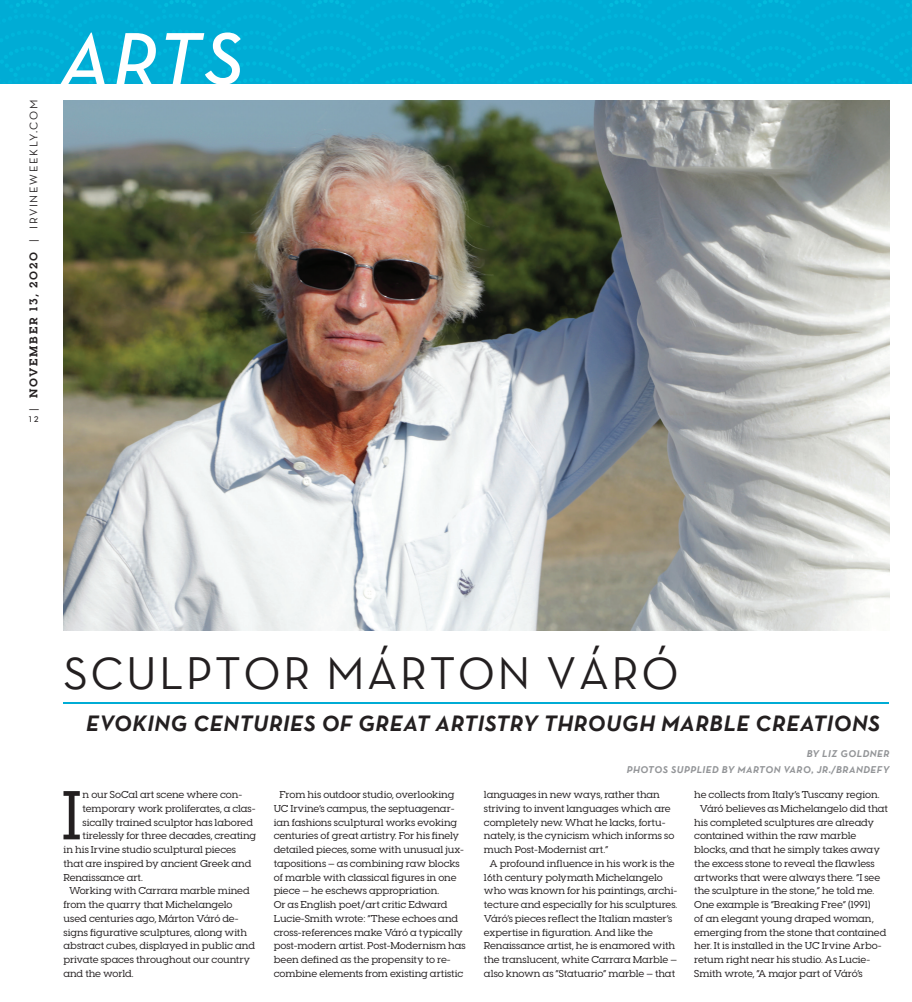
<style>
.page{position:relative;width:912px;height:1002px;background:#fff}
.page>*{position:absolute;margin:0;border:0;box-sizing:border-box;transform-origin:0 0}
.t1{font:italic 600 75px "Neutraface Text TT";color:#fff}
.t2{font:500 68.88px "Visby Slab CF";color:#231f20}
.t3{font:46.25px "Neutraface Text TT";letter-spacing:.05em;color:#231f20}
.t4{font:italic 700 22.5px "Neutraface Text TT";letter-spacing:.03em;color:#231f20}
.t5{font:11.25px "Neutraface Text TT";letter-spacing:.15em;color:#231f20}
.t6{font:500 10px/13.8px "Visby Slab CF";letter-spacing:-.01em;color:#231f20}
.t7{font:italic 700 10px/15px "Neutraface Text TT";letter-spacing:.05em;color:#939598;text-align:right}
.s1{font-family:"Visby Slab CF";font-weight:700}
</style>
<div class="page">
<hr style="left:63px;top:701px;width:826px;height:2px;background:#00acd5">
<svg style="left:0;top:0;width:911px;height:84px"></svg>
<img style="left:63px;top:100px;width:826px;height:530px">
<p class="t5" style="left:27px;top:411px;width:312px;rotate:-90deg">| <span class="s1">NOVEMBER 13, 2020</span> | IRVINEWEEKLY.COM</p>
<p class="t5" style="left:29px;top:411px;width:11px">12</p>
<h1 class="t1" style="left:61px;top:12px;width:184px">ARTS</h1>
<h3 class="t3" style="left:63px;top:644px;width:616px">SCULPTOR MÁRTON VÁRÓ</h3>
<h3 class="t4" style="left:86px;top:709px;width:795px">EVOKING CENTURIES OF GREAT ARTISTRY THROUGH MARBLE CREATIONS</h3>
<p class="t7" style="left:626px;top:746px;width:264px">BY LIZ GOLDNER<br>PHOTOS SUPPLIED BY MARTON VARO, JR./BRANDEFY</p>
<h2 class="t2" style="left:61px;top:773px;width:22px">I</h2>
<p class="t6" style="left:82px;top:787px;width:161px">n our SoCal art scene where con-</p>
<p class="t6" style="left:694px;top:787px;width:187px">he collects from Italy’s Tuscany region.</p>
<p class="t6" style="left:699px;top:801px;width:189px">Váró believes as Michelangelo did that</p>
<p class="t6" style="left:694px;top:815px;width:181px">his completed sculptures are already</p>
<p class="t6" style="left:694px;top:828px;width:163px">contained within the raw marble</p>
<p class="t6" style="left:694px;top:842px;width:187px">blocks, and that he simply takes away</p>
<p class="t6" style="left:694px;top:856px;width:182px">the excess stone to reveal the flawless</p>
<p class="t6" style="left:694px;top:870px;width:187px">artworks that were always there. “I see</p>
<p class="t6" style="left:694px;top:883px;width:181px">the sculpture in the stone,” he told me.</p>
<p class="t6" style="left:694px;top:897px;width:178px">One example is “Breaking Free” (1991)</p>
<p class="t6" style="left:694px;top:911px;width:181px">of an elegant young draped woman,</p>
<p class="t6" style="left:694px;top:925px;width:194px">emerging from the stone that contained</p>
<p class="t6" style="left:694px;top:938px;width:189px">her. It is installed in the UC Irvine Arbo-</p>
<p class="t6" style="left:694px;top:952px;width:177px">retum right near his studio. As Lucie-</p>
<p class="t6" style="left:694px;top:966px;width:170px">Smith wrote, “A major part of Váró’s</p>
<p class="t6" style="left:274px;top:787px;width:193px;text-indent:6px">From his outdoor studio, overlooking UC Irvine’s campus, the septuagenar&shy;ian fashions sculptural works evoking centuries of great artistry. For his finely detailed pieces, some with unusual jux&shy;tapositions — as combining raw blocks of marble with classical figures in one piece — he eschews appropriation.<br>Or as English poet/art critic Edward Lucie-Smith wrote: “These echoes and cross-references make Váró a typically post-modern artist. Post-Modernism has been defined as the propensity to re&shy;combine elements from existing artistic</p>
<p class="t6" style="left:484px;top:787px;width:177px">languages in new ways, rather than</p>
<p class="t6" style="left:82px;top:801px;width:174px">temporary work proliferates, a clas-</p>
<p class="t6" style="left:82px;top:815px;width:172px">sically trained sculptor has labored</p>
<p class="t6" style="left:82px;top:828px;width:175px">tirelessly for three decades, creating</p>
<p class="t6" style="left:63px;top:842px;width:174px">in his Irvine studio sculptural pieces</p>
<p class="t6" style="left:63px;top:856px;width:189px">that are inspired by ancient Greek and</p>
<p class="t6" style="left:63px;top:870px;width:81px">Renaissance art.</p>
<p class="t6" style="left:69px;top:883px;width:182px">Working with Carrara marble mined</p>
<p class="t6" style="left:63px;top:897px;width:170px">from the quarry that Michelangelo</p>
<p class="t6" style="left:63px;top:911px;width:176px">used centuries ago, Márton Váró de-</p>
<p class="t6" style="left:63px;top:925px;width:185px">signs figurative sculptures, along with</p>
<p class="t6" style="left:63px;top:938px;width:193px">abstract cubes, displayed in public and</p>
<p class="t6" style="left:63px;top:952px;width:188px">private spaces throughout our country</p>
<p class="t6" style="left:63px;top:966px;width:72px">and the world.</p>
<p class="t6" style="left:484px;top:801px;width:188px">striving to invent languages which are</p>
<p class="t6" style="left:484px;top:815px;width:183px">completely new. What he lacks, fortu-</p>
<p class="t6" style="left:484px;top:828px;width:192px">nately, is the cynicism which informs so</p>
<p class="t6" style="left:484px;top:842px;width:126px">much Post-Modernist art.”</p>
<p class="t6" style="left:489px;top:856px;width:187px">A profound influence in his work is the</p>
<p class="t6" style="left:484px;top:870px;width:180px">16th century polymath Michelangelo</p>
<p class="t6" style="left:484px;top:883px;width:195px">who was known for his paintings, archi-</p>
<p class="t6" style="left:484px;top:897px;width:195px">tecture and especially for his sculptures.</p>
<p class="t6" style="left:484px;top:911px;width:190px">Váró’s pieces reflect the Italian master’s</p>
<p class="t6" style="left:484px;top:925px;width:171px">expertise in figuration. And like the</p>
<p class="t6" style="left:484px;top:938px;width:193px">Renaissance artist, he is enamored with</p>
<p class="t6" style="left:484px;top:952px;width:194px">the translucent, white Carrara Marble —</p>
<p class="t6" style="left:484px;top:966px;width:192px">also known as “Statuario” marble — that</p>
</div>
